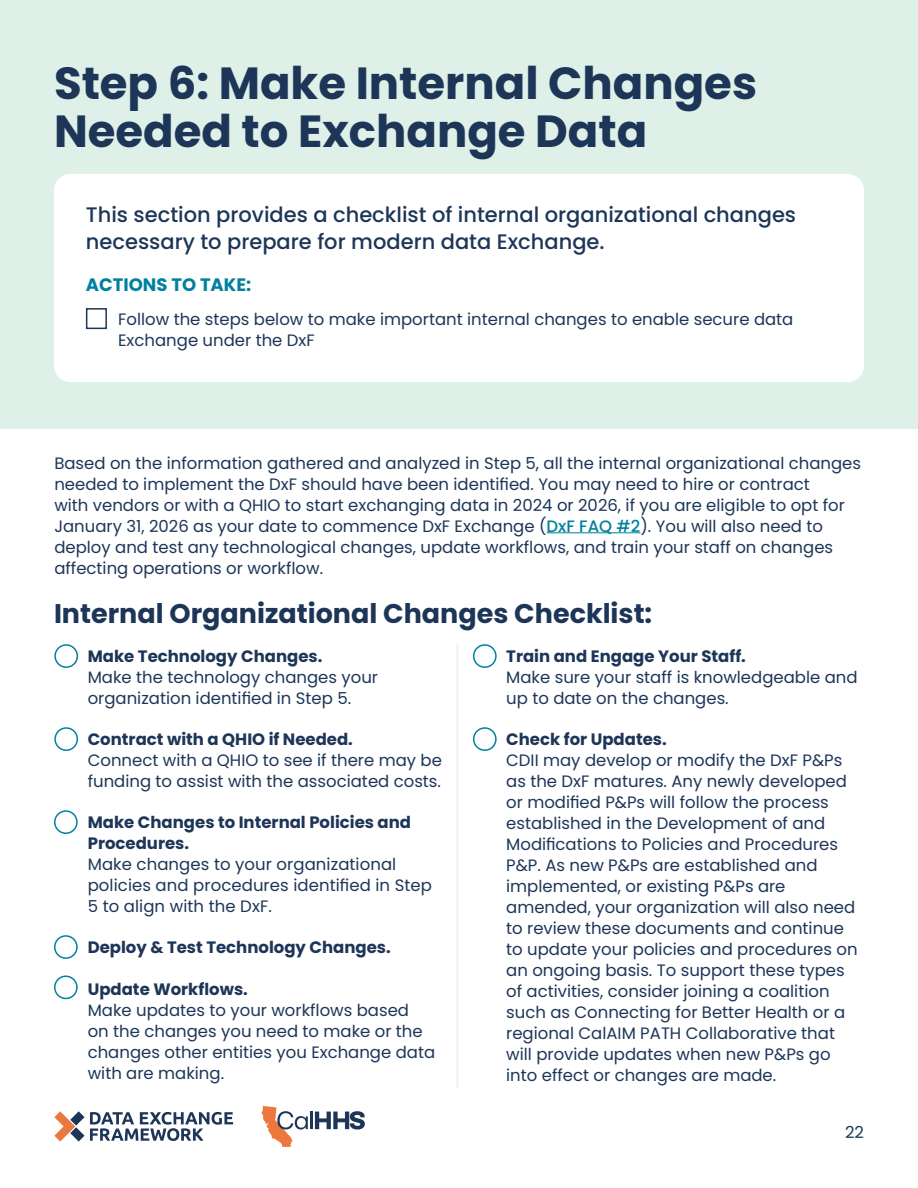
<style>
.page{position:relative;width:918px;height:1188px;background:#fff}
.page>*{position:absolute;margin:0;border:0;box-sizing:border-box;transform-origin:0 0}
.t1{font:700 45px/48px "Poppins";color:#1d3658}
.t2{font:700 27px "Poppins";color:#1d3658}
.t3{font:500 21px/27px "Poppins";color:#1d3658}
.t4{font:700 18px "Poppins";color:#00819f}
.t5{font:16.5px/21px "Poppins";color:#1d3658}
.t6{font:700 16.5px "Poppins";color:#1d3658}
.s1{font-weight:500;color:#00819f}
.s2{font-weight:700}
</style>
<div class="page">
<svg style="left:54px;top:1111px;width:179px;height:31px"></svg>
<svg style="left:261px;top:1106px;width:104px;height:41px"></svg>
<div style="left:0;top:0;width:918px;height:429px;background:#def0e8"></div>
<div style="left:54px;top:174px;width:810px;height:208px;background:#fff;border-radius:16px"></div>
<svg style="left:85px;top:308px;width:22px;height:22px"></svg>
<div style="left:54px;top:644px;width:24px;height:24px;border:2px solid #00819f;border-radius:50%"></div>
<div style="left:54px;top:727px;width:24px;height:24px;border:2px solid #00819f;border-radius:50%"></div>
<div style="left:54px;top:810px;width:24px;height:24px;border:2px solid #00819f;border-radius:50%"></div>
<div style="left:54px;top:935px;width:24px;height:24px;border:2px solid #00819f;border-radius:50%"></div>
<div style="left:54px;top:976px;width:24px;height:23px;border:2px solid #00819f;border-radius:50%"></div>
<div style="left:473px;top:644px;width:24px;height:24px;border:2px solid #00819f;border-radius:50%"></div>
<div style="left:473px;top:727px;width:24px;height:24px;border:2px solid #00819f;border-radius:50%"></div>
<hr style="left:547px;top:532px;width:93px;height:1px;background:#00819f">
<hr style="left:456px;top:644px;width:3px;height:445px;background:#f1f6f8">
<h2 class="t1" style="left:54px;top:60px;width:705px">Step 6: Make Internal Changes<br>Needed to Exchange Data</h2>
<p class="t3" style="left:86px;top:202px;width:712px">This section provides a checklist of internal organizational changes necessary to prepare for modern data Exchange.</p>
<h3 class="t4" style="left:86px;top:274px;width:167px">ACTIONS TO TAKE:</h3>
<p class="t5" style="left:118px;top:308px;width:677px">Follow the steps below to make important internal changes to enable secure data<br>Exchange under the DxF</p>
<p class="t5" style="left:54px;top:452px;width:808px">Based on the information gathered and analyzed in Step 5, all the internal organizational changes needed to implement the DxF should have been identified. You may need to hire or contract<br>with vendors or with a QHIO to start exchanging data in 2024 or 2026, if you are eligible to opt for January 31, 2026 as your date to commence DxF Exchange (<span class="s1">DxF FAQ #2</span>). You will also need to deploy and test any technological changes, update workflows, and train your staff on changes affecting operations or workflow.</p>
<h4 class="t2" style="left:54px;top:598px;width:600px">Internal Organizational Changes Checklist:</h4>
<p class="t5" style="left:88px;top:645px;width:292px"><span class="s2">Make Technology Changes.<br></span>Make the technology changes your organization identified in Step 5.</p>
<p class="t5" style="left:88px;top:729px;width:356px"><span class="s2">Contract with a QHIO if Needed.<br></span>Connect with a QHIO to see if there may be funding to assist with the associated costs.</p>
<p class="t5" style="left:88px;top:812px;width:346px"><span class="s2">Make Changes to Internal Policies and<br>Procedures.<br></span>Make changes to your organizational policies and procedures identified in Step<br>5 to align with the DxF.</p>
<p class="t6" style="left:88px;top:938px;width:305px">Deploy &amp; Test Technology Changes.</p>
<p class="t5" style="left:88px;top:978px;width:349px"><span class="s2">Update Workflows.<br></span>Make updates to your workflows based<br>on the changes you need to make or the changes other entities you Exchange data with are making.</p>
<p class="t5" style="left:506px;top:645px;width:353px"><span class="s2">Train and Engage Your Staff.<br></span>Make sure your staff is knowledgeable and up to date on the changes.</p>
<p class="t5" style="left:506px;top:729px;width:353px"><span class="s2">Check for Updates.<br></span>CDII may develop or modify the DxF P&amp;Ps as the DxF matures. Any newly developed or modified P&amp;Ps will follow the process established in the Development of and Modifications to Policies and Procedures P&amp;P. As new P&amp;Ps are established and implemented, or existing P&amp;Ps are amended, your organization will also need to review these documents and continue to update your policies and procedures on an ongoing basis. To support these types of activities, consider joining a coalition such as Connecting for Better Health or a regional CalAIM PATH Collaborative that will provide updates when new P&amp;Ps go into effect or changes are made.</p>
<p class="t5" style="left:845px;top:1122px;width:20px">22</p>
</div>
